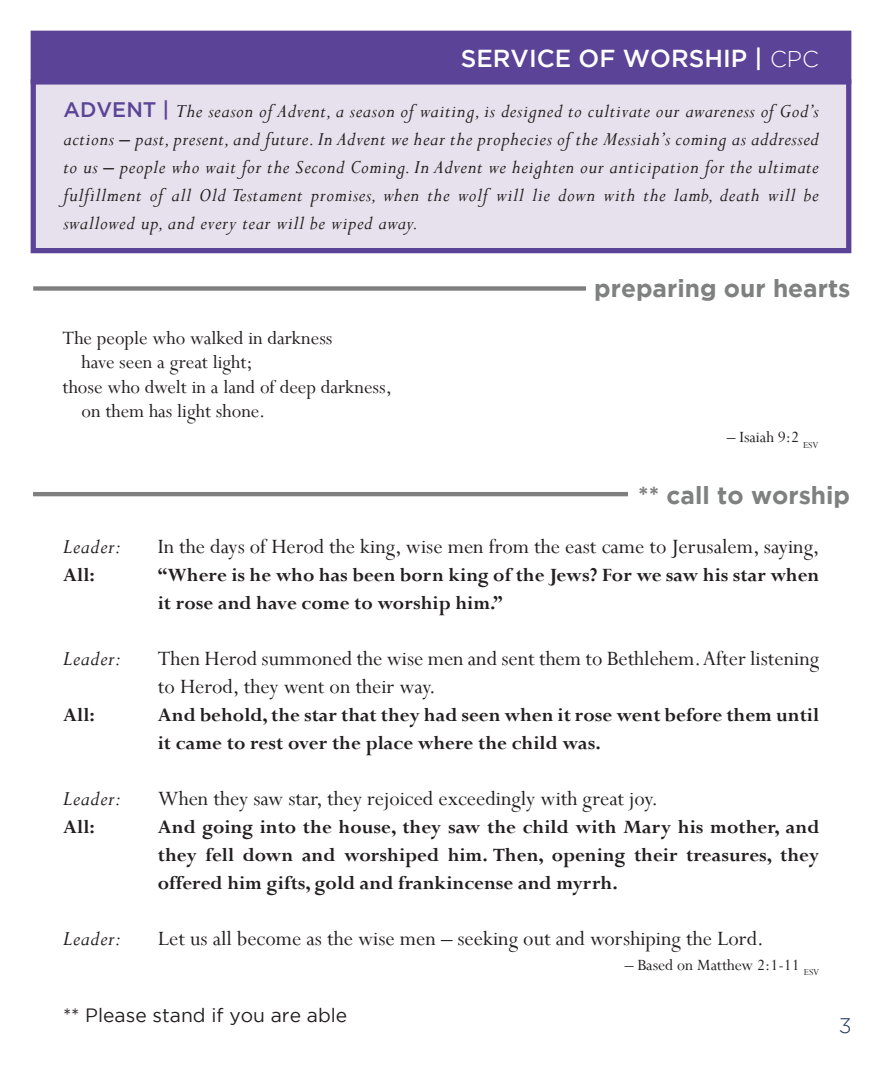
<style>
.page{position:relative;width:882px;height:1071px;background:#fff}
.page>*{position:absolute;margin:0;border:0;box-sizing:border-box;transform-origin:0 0}
.t1{font:700 24.5px "Gotham";color:#7f8080}
.t2{font:500 24.5px "Gotham";color:#fff}
.t3{font:22.75px/28px "Perpetua";color:#231f20}
.t4{font:italic 22.75px "Perpetua";letter-spacing:.03em;color:#231f20}
.t5{font:italic 21px/28px "Perpetua";letter-spacing:.03em;color:#231f20;text-align:justify}
.t6{font:700 21px/28px "Perpetua";color:#231f20}
.t7{font:21px "Perpetua";color:#231f20}
.t8{font:300 21px "Gotham";color:#1e345d}
.t9{font:19.25px "Gotham";color:#231f20}
.t10{font:17.5px "Perpetua";color:#231f20}
.s1{font-weight:300;font-size:22.75px}
.s2{font-family:"Gotham";font-weight:500;font-style:normal;color:#5b4397}
.s3{font-weight:700;font-style:normal}
</style>
<div class="page">
<hr style="left:33px;top:492px;width:780px;height:4px;background:#7f7f7f">
<div style="left:628px;top:477px;width:222px;height:37px;background:#fff"></div>
<div style="left:33px;top:286px;width:780px;height:5px;background:#7f7f7f"></div>
<div style="left:586px;top:269px;width:264px;height:38px;background:#fff"></div>
<div style="left:31px;top:31px;width:820px;height:53px;background:#5b4397"></div>
<div style="left:31px;top:79px;width:820px;height:174px;background:#e7e1ed;border:5px solid #5b4397"></div>
<p class="t2" style="left:461px;top:44px;width:359px">SERVICE OF WORSHIP | <span class="s1">CPC</span></p>
<p class="t5" style="left:64px;top:97px;width:757px"><span class="s2">ADVENT |</span> The season of Advent, a season of waiting, is designed to cultivate our awareness of God’s</p>
<p class="t5" style="left:64px;top:125px;width:757px">actions <span class="s3">–</span> past, present, and future. In Advent we hear the prophecies of the Messiah’s coming as addressed to us <span class="s3">–</span> people who wait for the Second Coming. In Advent we heighten our anticipation for the ultimate fulfillment of all Old Testament promises, when the wolf will lie down with the lamb, death will be swallowed up, and every tear will be wiped away.</p>
<p class="t7" style="left:63px;top:325px;width:271px">The people who walked in darkness</p>
<p class="t7" style="left:81px;top:349px;width:173px">have seen a great light;</p>
<p class="t7" style="left:63px;top:374px;width:331px">those who dwelt in a land of deep darkness,</p>
<p class="t7" style="left:81px;top:398px;width:185px">on them has light shone.</p>
<p class="t1" style="left:594px;top:274px;width:258px">preparing our hearts</p>
<p class="t10" style="left:727px;top:426px;width:93px">– Isaiah 9:2 <sub>ESV</sub></p>
<p class="t4" style="left:63px;top:532px;width:59px">Leader:</p>
<p class="t6" style="left:63px;top:560px;width:33px">All:</p>
<p class="t4" style="left:63px;top:644px;width:59px">Leader:</p>
<p class="t6" style="left:63px;top:700px;width:33px">All:</p>
<p class="t4" style="left:63px;top:784px;width:59px">Leader:</p>
<p class="t6" style="left:63px;top:812px;width:33px">All:</p>
<p class="t4" style="left:63px;top:924px;width:59px">Leader:</p>
<p class="t1" style="left:638px;top:481px;width:213px">** call to worship</p>
<p class="t3" style="left:158px;top:532px;width:663px">In the days of Herod the king, wise men from the east came to Jerusalem, saying,</p>
<p class="t6" style="left:158px;top:561px;width:663px">“Where is he who has been born king of the Jews? For we saw his star when it rose and have come to worship him.”</p>
<p class="t3" style="left:158px;top:644px;width:663px">Then Herod summoned the wise men and sent them to Bethlehem. After listening to Herod, they went on their way.</p>
<p class="t6" style="left:158px;top:701px;width:663px">And behold, the star that they had seen when it rose went before them until it came to rest over the place where the child was.</p>
<p class="t3" style="left:158px;top:784px;width:502px">When they saw star, they rejoiced exceedingly with great joy.</p>
<p class="t6" style="left:158px;top:813px;width:663px;text-align:justify">And going into the house, they saw the child with Mary his mother, and they fell down and worshiped him. Then, opening their treasures, they offered him gifts, gold and frankincense and myrrh.</p>
<p class="t3" style="left:158px;top:924px;width:608px">Let us all become as the wise men – seeking out and worshiping the Lord.</p>
<p class="t10" style="left:625px;top:953px;width:196px">– Based on Matthew 2:1-11 <sub>ESV</sub></p>
<p class="t9" style="left:63px;top:1005px;width:286px">** Please stand if you are able</p>
<p class="t8" style="left:839px;top:1014px;width:14px">3</p>
</div>
